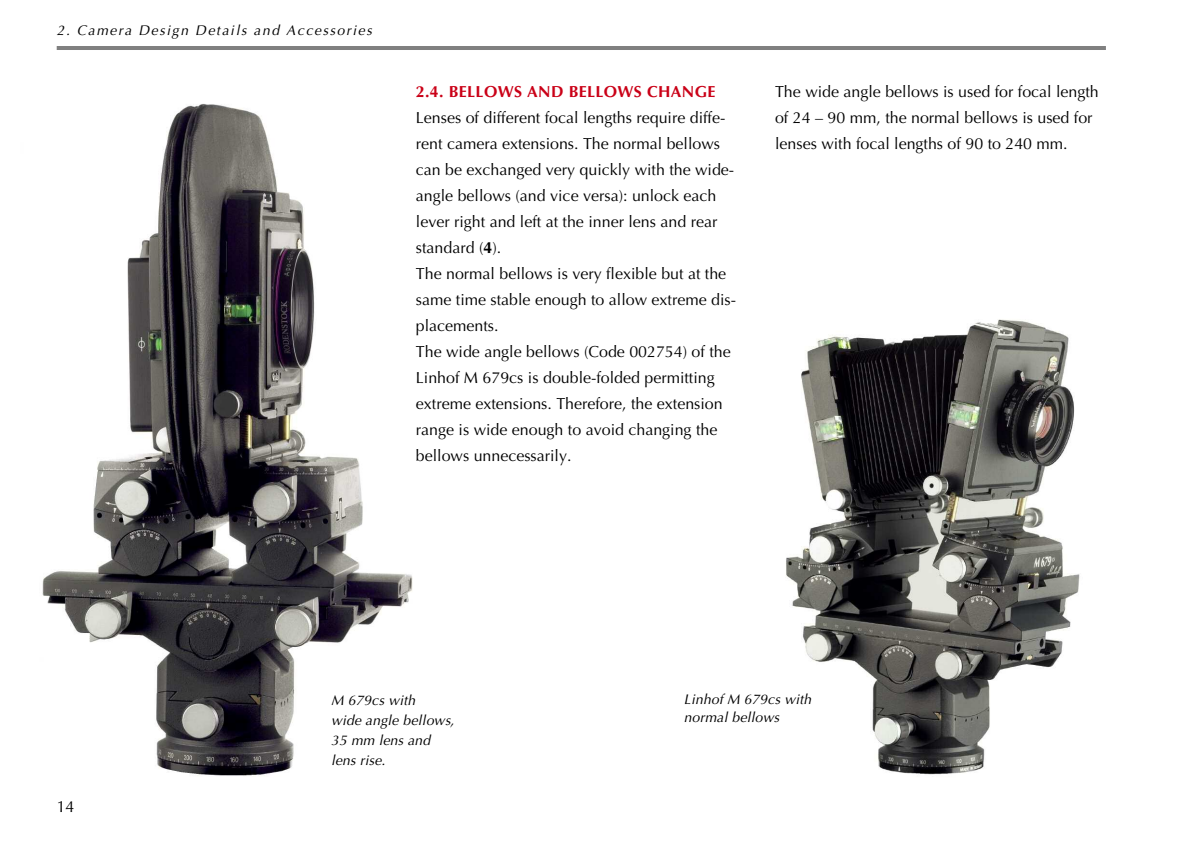
<style>
.page{position:relative;width:1191px;height:842px;background:#fff}
.page>*{position:absolute;margin:0;border:0;box-sizing:border-box;transform-origin:0 0}
.t1{font:16px/26px "Optima CELT";color:#000}
.t2{font:700 16px "Optima CELT";letter-spacing:.02em;color:#ca0017}
.t3{font:italic 14px/20px "Optima CELT";letter-spacing:.01em;color:#000}
.t4{font:italic 14px "Optima CELT";letter-spacing:.11em;color:#000}
.s1{font-weight:700}
</style>
<div class="page">
<hr style="left:57px;top:46px;width:1049px;height:4px;background:#808080">
<img style="left:42px;top:104px;width:371px;height:672px">
<img style="left:786px;top:319px;width:294px;height:456px">
<div style="left:331px;top:694px;width:142px;height:94px;background:#fff"></div>
<p class="t4" style="left:57px;top:24px;width:317px">2. Camera Design Details and Accessories</p>
<p class="t2" style="left:416px;top:85px;width:301px">2.4. BELLOWS AND BELLOWS CHANGE</p>
<p class="t1" style="left:416px;top:106px;width:322px">Lenses of different focal lengths require diffe&shy;rent camera extensions. The normal bellows can be exchanged very quickly with the wide&shy;angle bellows (and vice versa): unlock each lever right and left at the inner lens and rear standard (<span class="s1">4</span>).<br>The normal bellows is very flexible but at the same time stable enough to allow extreme dis&shy;placements.<br>The wide angle bellows (Code 002754) of the Linhof M 679cs is double-folded permitting extreme extensions. Therefore, the extension range is wide enough to avoid changing the bellows unnecessarily.</p>
<p class="t1" style="left:775px;top:80px;width:325px">The wide angle bellows is used for focal length of 24 – 90 mm, the normal bellows is used for lenses with focal lengths of 90 to 240 mm.</p>
<p class="t1" style="left:57px;top:795px;width:19px">14</p>
<p class="t3" style="left:331px;top:691px;width:125px">M 679cs with<br>wide angle bellows,<br>35 mm lens and lens rise.</p>
<p class="t3" style="left:684px;top:692px;width:129px;line-height:18px">Linhof M 679cs with normal bellows</p>
</div>
